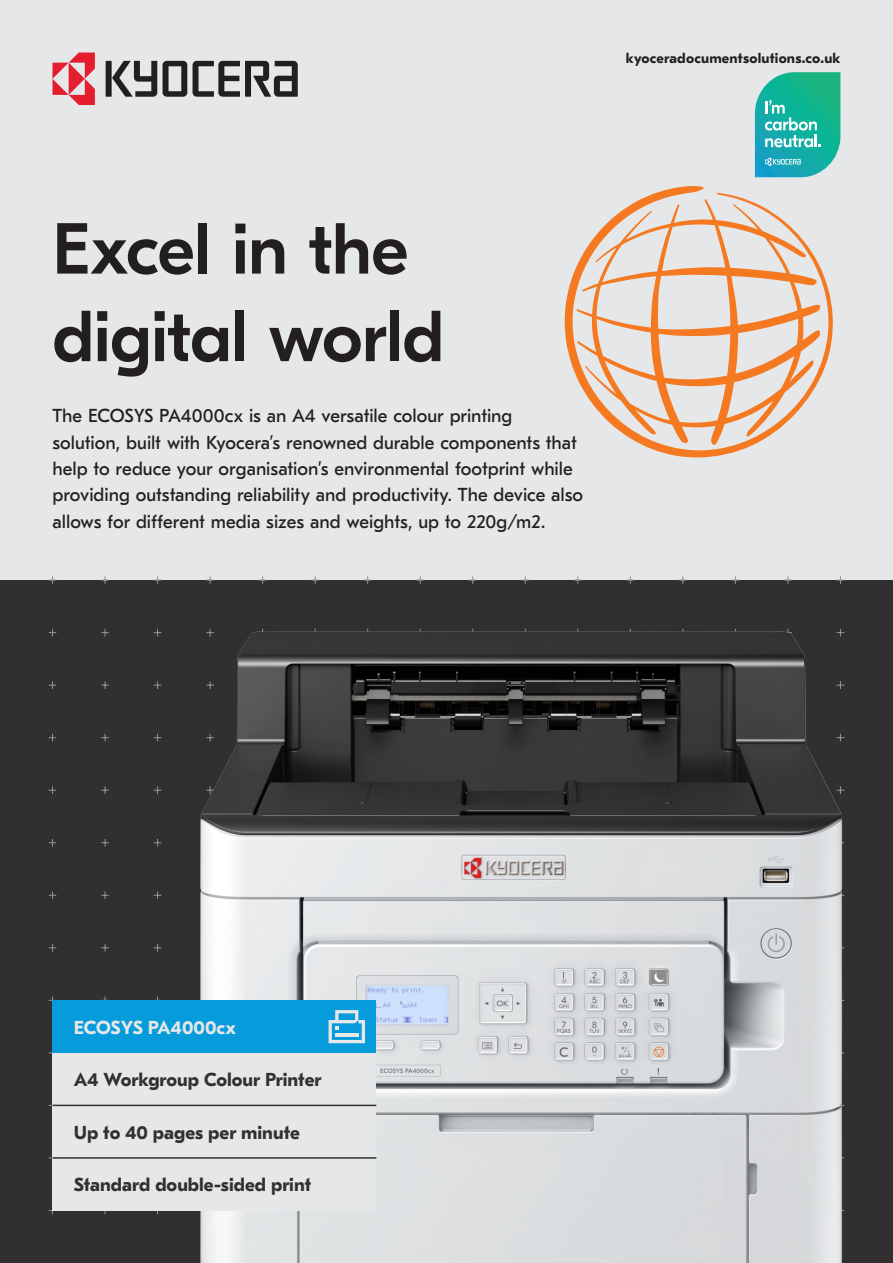
<style>
.page{position:relative;width:893px;height:1263px;background:#e6e7e9}
.page>*{position:absolute;margin:0;border:0;box-sizing:border-box;transform-origin:0 0}
.Title_-_Large{font:500 72px/87.6px "GT Eesti Pro Display";letter-spacing:-.01em;color:#231f20}
.Special_Paragraph_-_Regular{font:18.75px/26.2px "GT Eesti Pro Text";color:#231f20}
.Signposting{font:700 18.75px "GT Eesti Pro Text";color:#312f30}
.Signposting-2{font:700 18.75px "GT Eesti Pro Text";letter-spacing:-.005em;color:#e6e7e9}
.t1{font:700 14.25px "GT Eesti Pro Text";letter-spacing:.015em;color:#231f20}
</style>
<div class="page">
<div style="left:0;top:580px;width:893px;height:683px;background:#312f30"></div>
<svg style="left:193px;top:61px;width:105px;height:36px"></svg>
<svg style="left:163px;top:61px;width:24px;height:36px"></svg>
<svg style="left:106px;top:61px;width:51px;height:36px"></svg>
<svg style="left:53px;top:53px;width:42px;height:52px"></svg>
<img style="left:48px;top:576px;width:797px;height:687px">
<div style="left:53px;top:1158px;width:323px;height:52px;background:#e6e7e9"></div>
<div style="left:53px;top:1105px;width:323px;height:53px;background:#e6e7e9"></div>
<div style="left:53px;top:1053px;width:323px;height:52px;background:#e6e7e9"></div>
<div style="left:53px;top:1000px;width:323px;height:53px;background:#069bda"></div>
<hr style="left:53px;top:1105px;width:323px;height:1px;background:#312f30">
<hr style="left:53px;top:1157px;width:323px;height:2px;background:#312f30">
<svg style="left:329px;top:1010px;width:36px;height:33px"></svg>
<svg style="left:565px;top:186px;width:268px;height:272px"></svg>
<svg style="left:576px;top:199px;width:244px;height:246px"></svg>
<svg style="left:755px;top:72px;width:85px;height:105px"></svg>
<p class="t1" style="left:626px;top:51px;width:216px">kyoceradocumentsolutions.co.uk</p>
<p class="Title_-_Large" style="left:53px;top:207px;width:393px">Excel in the digital world</p>
<p class="Special_Paragraph_-_Regular" style="left:53px;top:403px;width:532px">The ECOSYS PA4000cx is an A4 versatile colour printing solution, built with Kyocera’s renowned durable components that help to reduce your organisation’s environmental footprint while providing outstanding reliability and productivity. The device also allows for different media sizes and weights, up to 220g/m2.</p>
<p class="Signposting-2" style="left:74px;top:1017px;width:164px">ECOSYS PA4000cx</p>
<p class="Signposting" style="left:74px;top:1069px;width:249px">A4 Workgroup Colour Printer</p>
<p class="Signposting" style="left:74px;top:1122px;width:228px">Up to 40 pages per minute</p>
<p class="Signposting" style="left:74px;top:1174px;width:239px">Standard double-sided print</p>
</div>
